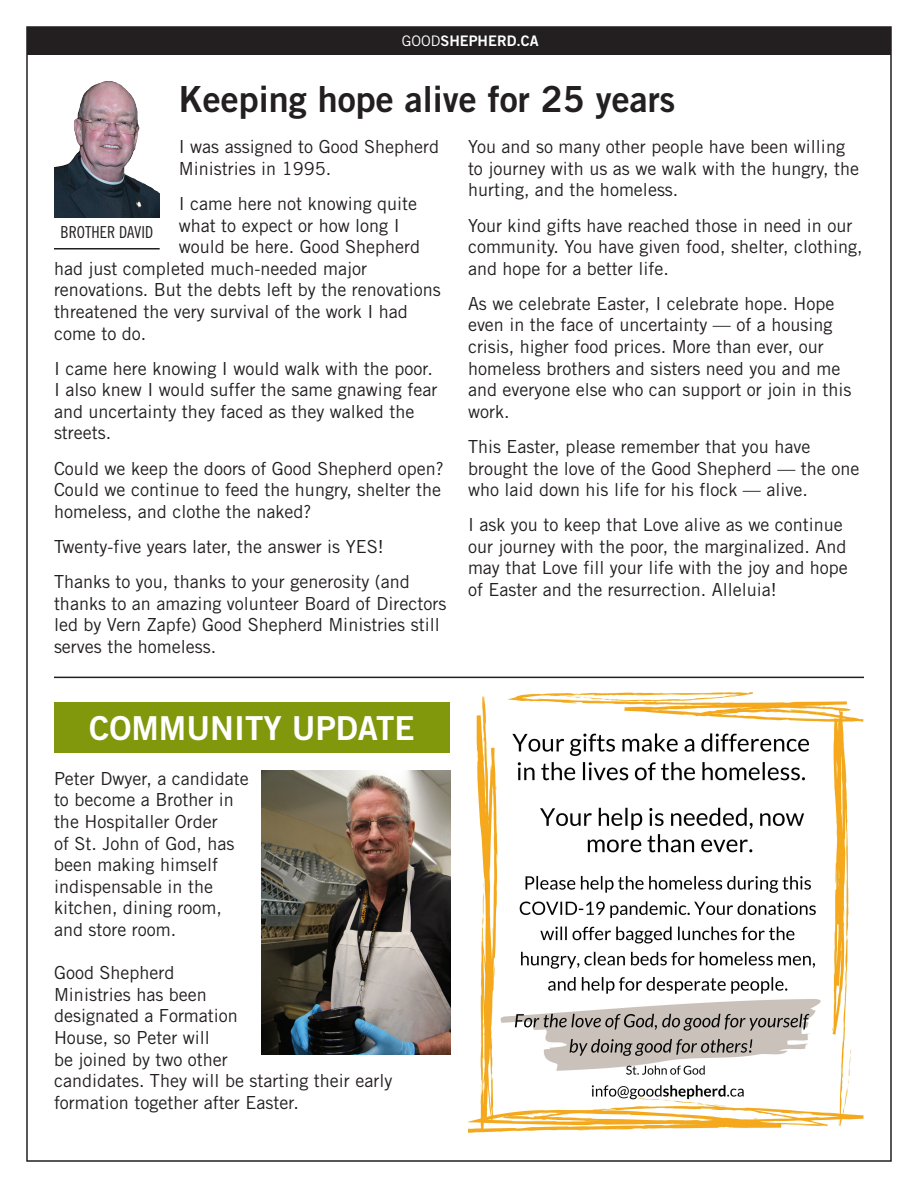
<style>
.page{position:relative;width:918px;height:1188px;background:#fff}
.page>*{position:absolute;margin:0;border:0;box-sizing:border-box;transform-origin:0 0}
.t1{font:36px "Trade Gothic Bold Two";color:#231f20}
.t2{font:33px "Trade Gothic Bold Two";color:#fff}
.t3{font:18px/21.6px "Trade Gothic";color:#231f20}
.t4{font:16.5px "Trade Gothic Cond Eighteen";color:#231f20}
.t5{font:14.55px "Trade Gothic Bold Two";color:#fff}
.s1{font-family:"Trade Gothic"}
</style>
<div class="page">
<img style="left:54px;top:81px;width:106px;height:137px">
<hr style="left:54px;top:248px;width:106px;height:2px;background:#231f20">
<div style="left:54px;top:702px;width:396px;height:50px;background:#81980d"></div>
<img style="left:261px;top:771px;width:189px;height:284px">
<hr style="left:54px;top:677px;width:810px;height:1px;background:#231f20">
<img style="left:468px;top:693px;width:396px;height:439px">
<div style="left:27px;top:27px;width:864px;height:27px;background:#231f20"></div>
<p class="t5" style="left:402px;top:32px;width:138px"><span class="s1">GOOD</span>SHEPHERD.CA</p>
<h1 class="t1" style="left:179px;top:76px;width:498px">Keeping hope alive for 25 years</h1>
<p class="t3" style="left:179px;top:136px;width:262px">I was assigned to Good Shepherd<br>Ministries in 1995.</p>
<p class="t3" style="left:179px;top:193px;width:240px">I came here not knowing quite</p>
<p class="t3" style="left:179px;top:214px;width:222px">what to expect or how long I</p>
<p class="t3" style="left:179px;top:236px;width:243px">would be here. Good Shepherd</p>
<p class="t3" style="left:54px;top:257px;width:315px">had just completed much-needed major</p>
<p class="t3" style="left:54px;top:279px;width:388px">renovations. But the debts left by the renovations</p>
<p class="t3" style="left:54px;top:301px;width:355px">threatened the very survival of the work I had</p>
<p class="t3" style="left:54px;top:322px;width:94px">come to do.</p>
<p class="t3" style="left:54px;top:357px;width:385px">I came here knowing I would walk with the poor.<br>I also knew I would suffer the same gnawing fear and uncertainty they faced as they walked the streets.</p>
<p class="t3" style="left:54px;top:457px;width:391px">Could we keep the doors of Good Shepherd open?<br>Could we continue to feed the hungry, shelter the homeless, and clothe the naked?</p>
<p class="t3" style="left:54px;top:529px;width:357px;line-height:35.1px">Twenty-five years later, the answer is YES!<br>Thanks to you, thanks to your generosity (and</p>
<p class="t3" style="left:54px;top:592px;width:394px">thanks to an amazing volunteer Board of Directors led by Vern Zapfe) Good Shepherd Ministries still serves the homeless.</p>
<p class="t3" style="left:468px;top:136px;width:393px">You and so many other people have been willing to journey with us as we walk with the hungry, the hurting, and the homeless.</p>
<p class="t3" style="left:468px;top:214px;width:396px">Your kind gifts have reached those in need in our community. You have given food, shelter, clothing, and hope for a better life.</p>
<p class="t3" style="left:468px;top:292px;width:385px">As we celebrate Easter, I celebrate hope. Hope even in the face of uncertainty — of a housing crisis, higher food prices. More than ever, our homeless brothers and sisters need you and me and everyone else who can support or join in this work.</p>
<p class="t3" style="left:468px;top:436px;width:393px">This Easter, please remember that you have brought the love of the Good Shepherd — the one who laid down his life for his flock — alive.</p>
<p class="t3" style="left:468px;top:514px;width:381px">I ask you to keep that Love alive as we continue our journey with the poor, the marginalized. And may that Love fill your life with the joy and hope of Easter and the resurrection. Alleluia!</p>
<p class="t4" style="left:60px;top:222px;width:94px">BROTHER DAVID</p>
<h2 class="t2" style="left:89px;top:708px;width:327px">COMMUNITY UPDATE</h2>
<p class="t3" style="left:54px;top:767px;width:196px">Peter Dwyer, a candidate to become a Brother in the Hospitaller Order<br>of St. John of God, has been making himself indispensable in the kitchen, dining room, and store room.</p>
<p class="t3" style="left:54px;top:962px;width:340px">Good Shepherd<br>Ministries has been<br>designated a Formation<br>House, so Peter will<br>be joined by two other<br>candidates. They will be starting their early formation together after Easter.</p>
</div>
